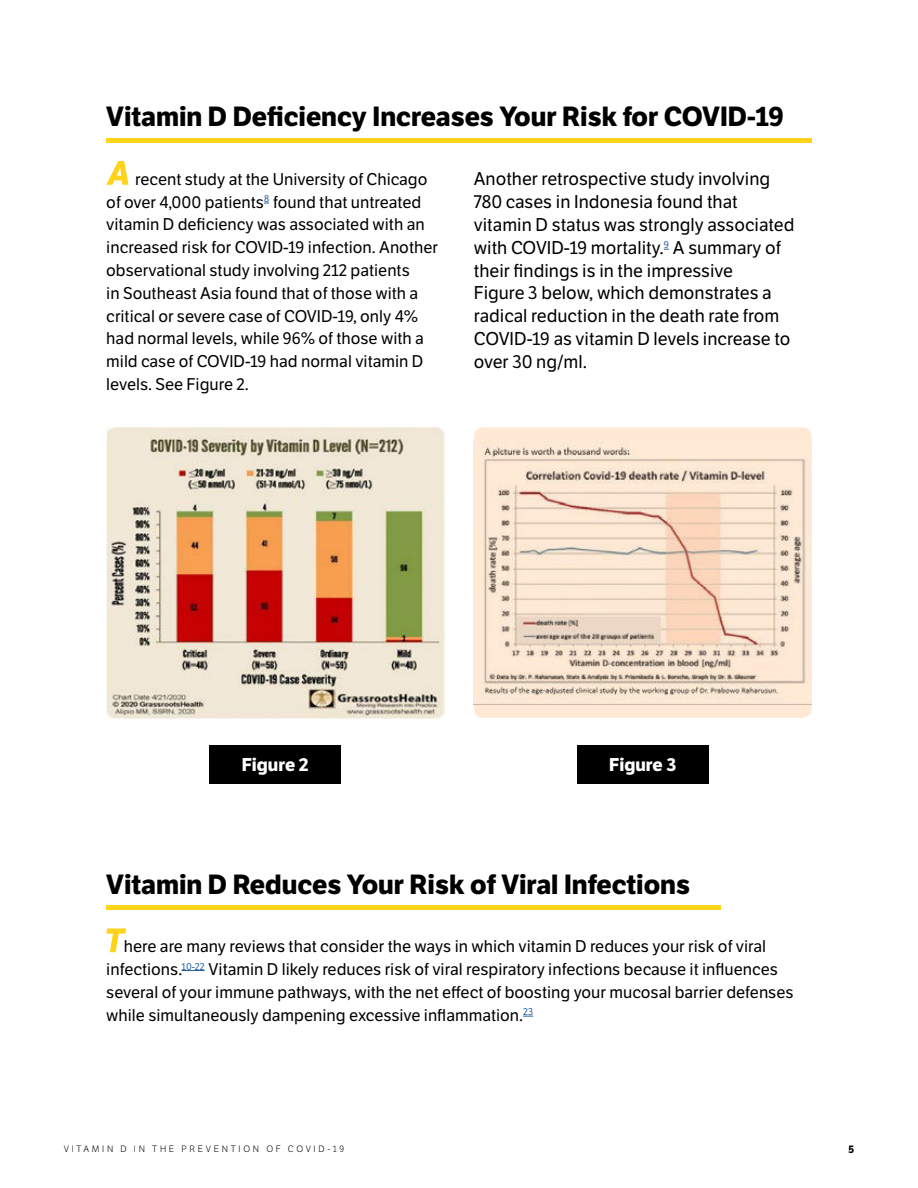
<style>
.page{position:relative;width:918px;height:1188px;background:#fff}
.page>*{position:absolute;margin:0;border:0;box-sizing:border-box;transform-origin:0 0}
.t1{font:700 27px "LFT Etica";color:#000}
.t2{font:18px/22.8px "LFT Etica";color:#000}
.t3{font:700 18px "LFT Etica";color:#fff}
.t4{font:16.5px/22.8px "LFT Etica";color:#000}
.t5{font:700 10.5px "LFT Etica";color:#000}
.t6{font:300 9px "LFT Etica";letter-spacing:.3em;color:#000}
</style>
<div class="page">
<svg style="left:106px;top:161px;width:23px;height:24px"></svg>
<svg style="left:182px;top:970px;width:23px;height:1px"></svg>
<svg style="left:106px;top:929px;width:20px;height:23px"></svg>
<hr style="left:106px;top:138px;width:706px;height:4px;background:#fed31a">
<div style="left:106px;top:905px;width:615px;height:5px;background:#fed31a"></div>
<img style="left:106px;top:427px;width:338px;height:291px">
<div style="left:209px;top:745px;width:132px;height:39px;background:#000"></div>
<div style="left:474px;top:427px;width:338px;height:291px;background:#ffe9d5;border-radius:9px"></div>
<img style="left:482px;top:442px;width:324px;height:259px">
<div style="left:577px;top:745px;width:132px;height:39px;background:#000"></div>
<h1 class="t1" style="left:106px;top:106px;width:679px">Vitamin D Deficiency Increases Your Risk for COVID-19</h1>
<p class="t4" style="left:106px;top:169px;width:333px;text-indent:29px">recent study at the University of Chicago of over 4,000 patients<sup>8</sup> found that untreated vitamin D deficiency was associated with an increased risk for COVID-19 infection. Another observational study involving 212 patients<br>in Southeast Asia found that of those with a critical or severe case of COVID-19, only 4% had normal levels, while 96% of those with a mild case of COVID-19 had normal vitamin D levels. See Figure 2.</p>
<p class="t2" style="left:474px;top:169px;width:322px">Another retrospective study involving 780 cases in Indonesia found that vitamin D status was strongly associated with COVID-19 mortality.<sup>9</sup> A summary of their findings is in the impressive<br>Figure 3 below, which demonstrates a radical reduction in the death rate from COVID-19 as vitamin D levels increase to over 30 ng/ml.</p>
<p class="t3" style="left:242px;top:758px;width:68px">Figure 2</p>
<p class="t3" style="left:609px;top:758px;width:69px">Figure 3</p>
<h1 class="t1" style="left:106px;top:873px;width:585px">Vitamin D Reduces Your Risk of Viral Infections</h1>
<p class="t4" style="left:106px;top:936px;width:689px;text-indent:18px">here are many reviews that consider the ways in which vitamin D reduces your risk of viral infections.<sup>10-22</sup> Vitamin D likely reduces risk of viral respiratory infections because it influences several of your immune pathways, with the net effect of boosting your mucosal barrier defenses while simultaneously dampening excessive inflammation.<sup>23</sup></p>
<p class="t6" style="left:64px;top:1143px;width:282px">VITAMIN D IN THE PREVENTION OF COVID-19</p>
<p class="t5" style="left:848px;top:1145px;width:7px">5</p>
</div>
